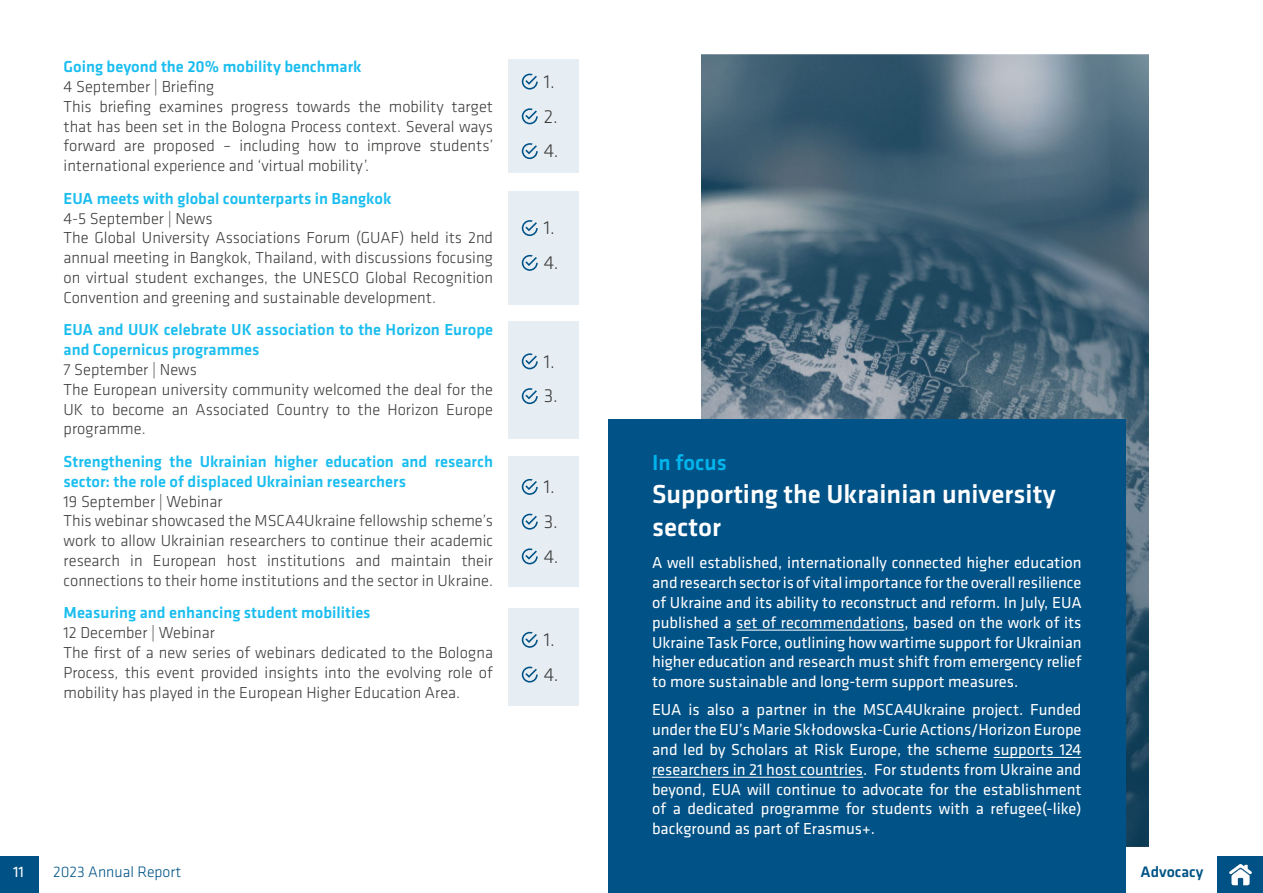
<style>
.page{position:relative;width:1263px;height:893px;background:#fff}
.page>*{position:absolute;margin:0;border:0;box-sizing:border-box;transform-origin:0 0}
.t1{font:500 27px/33px "Klavika Basic";color:#fff}
.t2{font:500 22.5px "Klavika Basic";color:#00b6ed}
.t3{font:300 19.5px "Klavika Basic";color:#3c3c3b}
.t4{font:300 16.5px/19.8px "Klavika Basic";color:#3c3c3b}
.t5{font:16.5px/19.8px "Klavika Basic";color:#fff;text-align:justify}
.t6{font:500 16.5px/19.8px "Klavika Basic";color:#1abdef}
.t7{font:300 15.75px "Klavika Basic";color:#005386}
.t8{font:500 15.75px "Klavika Basic";color:#005386}
.t9{font:15.75px "Klavika Basic";color:#fff}
</style>
<div class="page">
<div style="left:1217px;top:856px;width:46px;height:37px;background:#005286"></div>
<div style="left:0;top:856px;width:39px;height:37px;background:#005286"></div>
<img style="left:1229px;top:863px;width:23px;height:23px">
<img style="left:702px;top:55px;width:446px;height:791px">
<div style="left:508px;top:59px;width:71px;height:114px;background:#e6eef3"></div>
<div style="left:508px;top:191px;width:71px;height:114px;background:#e6eef3"></div>
<div style="left:508px;top:321px;width:71px;height:118px;background:#e6eef3"></div>
<div style="left:508px;top:456px;width:71px;height:131px;background:#e6eef3"></div>
<div style="left:508px;top:608px;width:71px;height:98px;background:#e6eef3"></div>
<div style="left:608px;top:419px;width:517px;height:474px;background:#005287"></div>
<hr style="left:736px;top:630px;width:168px;height:1px;background:#fff">
<hr style="left:993px;top:757px;width:88px;height:1px;background:#fff">
<hr style="left:652px;top:777px;width:211px;height:1px;background:#fff">
<svg style="left:522px;top:74px;width:16px;height:16px"></svg>
<svg style="left:522px;top:143px;width:16px;height:16px"></svg>
<svg style="left:522px;top:108px;width:16px;height:16px"></svg>
<svg style="left:522px;top:255px;width:16px;height:16px"></svg>
<svg style="left:522px;top:220px;width:16px;height:16px"></svg>
<svg style="left:522px;top:667px;width:16px;height:15px"></svg>
<svg style="left:522px;top:632px;width:16px;height:16px"></svg>
<svg style="left:522px;top:388px;width:16px;height:16px"></svg>
<svg style="left:522px;top:353px;width:16px;height:16px"></svg>
<svg style="left:522px;top:479px;width:16px;height:16px"></svg>
<svg style="left:522px;top:548px;width:16px;height:16px"></svg>
<svg style="left:522px;top:514px;width:16px;height:16px"></svg>
<p class="t6" style="left:64px;top:56px;width:300px">Going beyond the 20% mobility benchmark</p>
<p class="t4" style="left:64px;top:77px;width:431px">4 September | Briefing<br>This briefing examines progress towards the mobility target that has been set in the Bologna Process context. Several ways forward are proposed – including how to improve students’ international experience and ‘virtual mobility’.</p>
<p class="t6" style="left:64px;top:188px;width:329px">EUA meets with global counterparts in Bangkok</p>
<p class="t4" style="left:64px;top:208px;width:431px">4-5 September | News<br>The Global University Associations Forum (GUAF) held its 2nd annual meeting in Bangkok, Thailand, with discussions focusing on virtual student exchanges, the UNESCO Global Recognition Convention and greening and sustainable development.</p>
<p class="t6" style="left:64px;top:320px;width:431px">EUA and UUK celebrate UK association to the Horizon Europe and Copernicus programmes</p>
<p class="t4" style="left:64px;top:359px;width:431px">7 September | News<br>The European university community welcomed the deal for the UK to become an Associated Country to the Horizon Europe programme.</p>
<p class="t6" style="left:64px;top:451px;width:431px">Strengthening the Ukrainian higher education and research sector: the role of displaced Ukrainian researchers</p>
<p class="t4" style="left:64px;top:491px;width:431px">19 September | Webinar<br>This webinar showcased the MSCA4Ukraine fellowship scheme’s work to allow Ukrainian researchers to continue their academic research in European host institutions and maintain their connections to their home institutions and the sector in Ukraine.</p>
<p class="t6" style="left:64px;top:602px;width:309px">Measuring and enhancing student mobilities</p>
<p class="t4" style="left:64px;top:623px;width:431px">12 December | Webinar<br>The first of a new series of webinars dedicated to the Bologna Process, this event provided insights into the evolving role of mobility has played in the European Higher Education Area.</p>
<p class="t3" style="left:544px;top:70px;width:13px">1.</p>
<p class="t3" style="left:544px;top:104px;width:16px">2.</p>
<p class="t3" style="left:544px;top:139px;width:16px">4.</p>
<p class="t3" style="left:544px;top:216px;width:13px">1.</p>
<p class="t3" style="left:544px;top:251px;width:16px">4.</p>
<p class="t3" style="left:544px;top:349px;width:13px">1.</p>
<p class="t3" style="left:544px;top:384px;width:16px">3.</p>
<p class="t3" style="left:544px;top:475px;width:13px">1.</p>
<p class="t3" style="left:544px;top:510px;width:16px">3.</p>
<p class="t3" style="left:544px;top:544px;width:16px">4.</p>
<p class="t3" style="left:544px;top:628px;width:13px">1.</p>
<p class="t3" style="left:544px;top:663px;width:16px">4.</p>
<h2 class="t2" style="left:652px;top:447px;width:76px">In focus</h2>
<h1 class="t1" style="left:652px;top:477px;width:405px">Supporting the Ukrainian university sector</h1>
<p class="t5" style="left:652px;top:552px;width:431px">A well established, internationally connected higher education and research sector is of vital importance for the overall resilience of Ukraine and its ability to reconstruct and reform. In July, EUA published a set of recommendations, based on the work of its Ukraine Task Force, outlining how wartime support for Ukrainian higher education and research must shift from emergency relief to more sustainable and long-term support measures.</p>
<p class="t5" style="left:652px;top:699px;width:431px">EUA is also a partner in the MSCA4Ukraine project. Funded under the EU’s Marie Skłodowska-Curie Actions/Horizon Europe and led by Scholars at Risk Europe, the scheme supports 124 researchers in 21 host countries. For students from Ukraine and beyond, EUA will continue to advocate for the establishment of a dedicated programme for students with a refugee(-like) background as part of Erasmus+.</p>
<p class="t9" style="left:13px;top:862px;width:13px">11</p>
<p class="t7" style="left:53px;top:862px;width:130px">2023 Annual Report</p>
<p class="t8" style="left:1140px;top:861px;width:64px">Advocacy</p>
</div>
